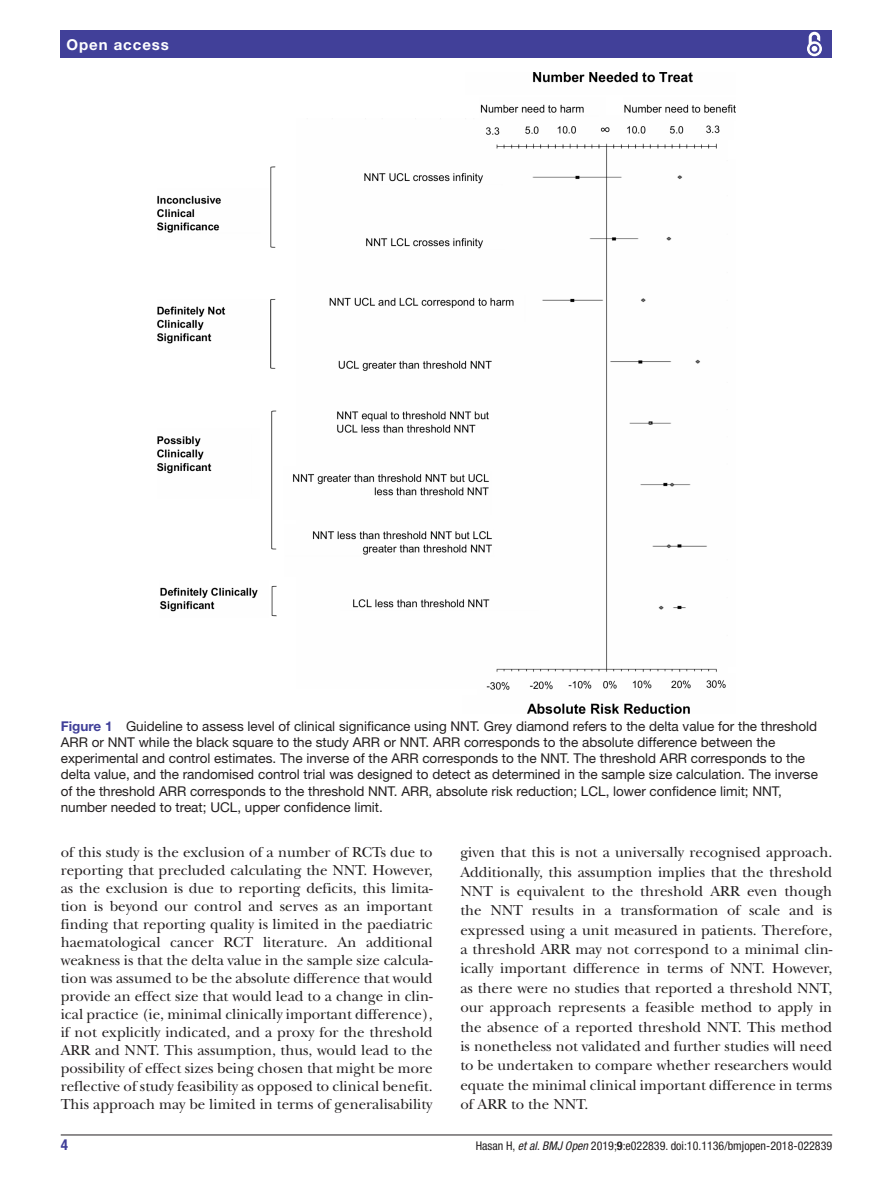
<style>
.page{position:relative;width:893px;height:1191px;background:#fff}
.page>*{position:absolute;margin:0;border:0;box-sizing:border-box;transform-origin:0 0}
.t1{font:15px/18px "New Baskerville";color:#231f20;text-align:justify}
.t2{font:700 15px "Helvetica Neue LT Std";letter-spacing:.065em;color:#fff}
.t3{font:700 condensed 15px "Helvetica Neue LT Std";color:#414099}
.t4{font:13.5px/16.2px "Helvetica Neue LT Std";color:#231f20}
.t5{font:condensed 12px "Helvetica Neue LT Std";color:#231f20}
.s1{font-weight:700;color:#414099}
.s2{font-style:italic}
.s3{font-weight:700}
</style>
<div class="page">
<hr style="left:61px;top:1134px;width:771px;height:1px;background:#231f20">
<div style="left:61px;top:31px;width:771px;height:27px;background:#414099"></div>
<svg style="left:807px;top:31px;width:15px;height:26px"></svg>
<img style="left:157px;top:73px;width:579px;height:640px">
<p class="t2" style="left:66px;top:35px;width:104px">Open access</p>
<p class="t4" style="left:61px;top:717px;width:759px"><span class="s1">Figure 1</span> Guideline to assess level of clinical significance using NNT. Grey diamond refers to the delta value for the threshold ARR or NNT while the black square to the study ARR or NNT. ARR corresponds to the absolute difference between the experimental and control estimates. The inverse of the ARR corresponds to the NNT. The threshold ARR corresponds to the delta value, and the randomised control trial was designed to detect as determined in the sample size calculation. The inverse of the threshold ARR corresponds to the threshold NNT. ARR, absolute risk reduction; LCL, lower confidence limit; NNT, number needed to treat; UCL, upper confidence limit.</p>
<p class="t1" style="left:61px;top:843px;width:373px">of this study is the exclusion of a number of RCTs due to reporting that precluded calculating the NNT. However, as the exclusion is due to reporting deficits, this limita&shy;tion is beyond our control and serves as an important finding that reporting quality is limited in the paediatric haematological cancer RCT literature. An additional weakness is that the delta value in the sample size calcula&shy;tion was assumed to be the absolute difference that would provide an effect size that would lead to a change in clin&shy;ical practice (ie, minimal clinically important difference), if not explicitly indicated, and a proxy for the threshold ARR and NNT. This assumption, thus, would lead to the possibility of effect sizes being chosen that might be more reflective of study feasibility as opposed to clinical benefit.<br>This approach may be limited in terms of generalisability</p>
<p class="t1" style="left:460px;top:843px;width:373px;line-height:19.4px">given that this is not a universally recognised approach.<br>Additionally, this assumption implies that the threshold NNT is equivalent to the threshold ARR even though the NNT results in a transformation of scale and is expressed using a unit measured in patients. Therefore, a threshold ARR may not correspond to a minimal clin&shy;ically important difference in terms of NNT. However, as there were no studies that reported a threshold NNT, our approach represents a feasible method to apply in the absence of a reported threshold NNT. This method is nonetheless not validated and further studies will need to be undertaken to compare whether researchers would equate the minimal clinical important difference in terms of ARR to the NNT.</p>
<p class="t3" style="left:61px;top:1135px;width:9px">4</p>
<p class="t5" style="left:476px;top:1138px;width:358px">Hasan H, <span class="s2">et al</span>. <span class="s2">BMJ Open</span> 2019;<span class="s3">9</span>:e022839. doi:10.1136/bmjopen-2018-022839</p>
</div>
